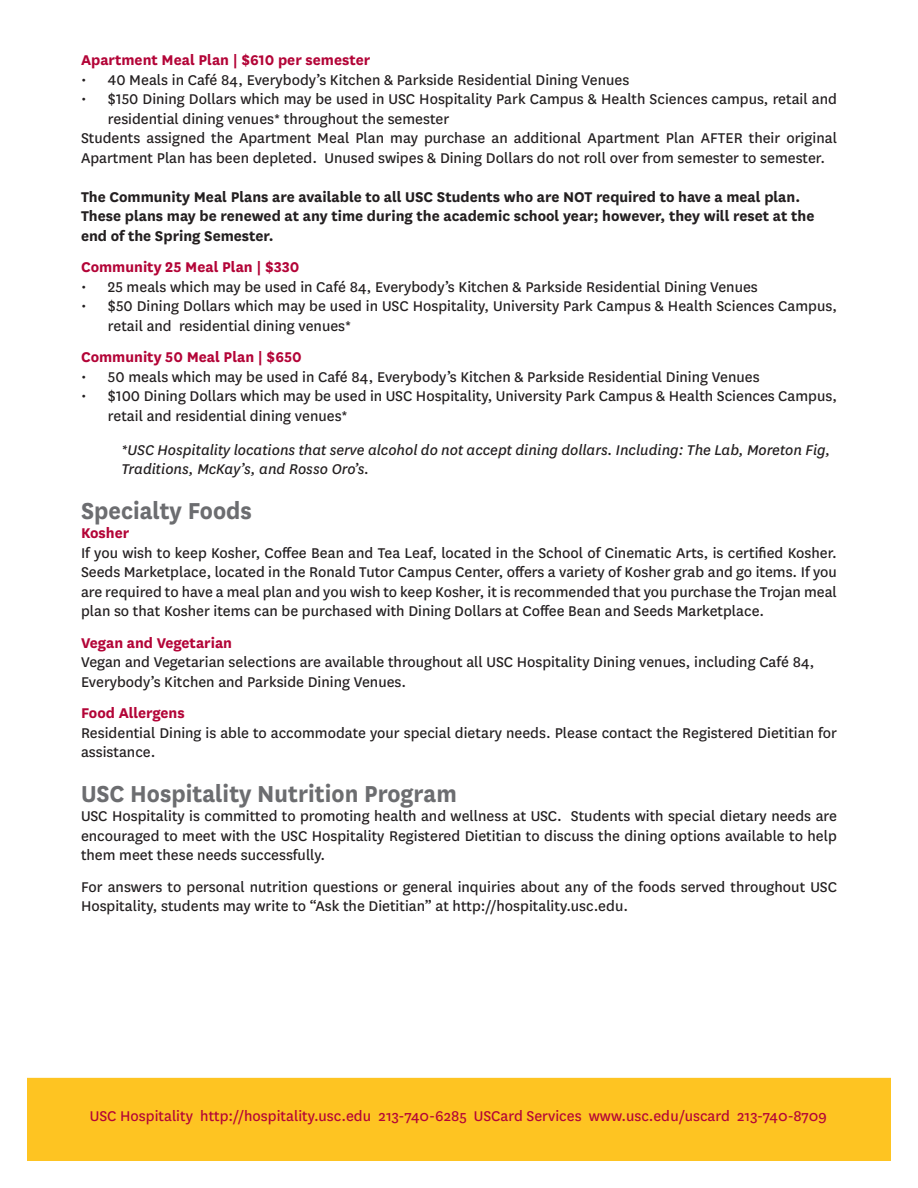
<style>
.page{position:relative;width:918px;height:1188px;background:#fff}
.page>*{position:absolute;margin:0;border:0;box-sizing:border-box;transform-origin:0 0}
.t1{font:700 27px "National";color:#6c6d70;scale:.95 1}
.t2{font:16.5px/19.5px "National";color:#231f20}
.t3{font:700 16.5px/19.5px "National";color:#231f20}
.t4{font:italic 16.5px/19.8px "National";color:#231f20}
.t5{font:700 16.5px "National";color:#b30437}
.t6{font:16.5px "National";color:#b30437}
</style>
<div class="page">
<div style="left:27px;top:1078px;width:864px;height:83px;background:#fec422"></div>
<p class="t5" style="left:81px;top:48px;width:291px">Apartment Meal Plan | $610 per semester</p>
<p class="t2" style="left:81px;top:69px;width:550px">• 40 Meals in Café 84, Everybody’s Kitchen &amp; Parkside Residential Dining Venues</p>
<p class="t2" style="left:81px;top:89px;width:757px">• $150 Dining Dollars which may be used in USC Hospitality Park Campus &amp; Health Sciences campus, retail and</p>
<p class="t2" style="left:108px;top:108px;width:343px">residential dining venues* throughout the semester</p>
<p class="t2" style="left:81px;top:128px;width:757px">Students assigned the Apartment Meal Plan may purchase an additional Apartment Plan AFTER their original</p>
<p class="t2" style="left:81px;top:147px;width:746px">Apartment Plan has been depleted. Unused swipes &amp; Dining Dollars do not roll over from semester to semester.</p>
<p class="t3" style="left:81px;top:186px;width:735px">The Community Meal Plans are available to all USC Students who are NOT required to have a meal plan.<br>These plans may be renewed at any time during the academic school year; however, they will reset at the end of the Spring Semester.</p>
<p class="t5" style="left:81px;top:255px;width:220px">Community 25 Meal Plan | $330</p>
<p class="t2" style="left:81px;top:276px;width:678px">• 25 meals which may be used in Café 84, Everybody’s Kitchen &amp; Parkside Residential Dining Venues</p>
<p class="t2" style="left:108px;top:295px;width:731px;text-indent:-27px">• $50 Dining Dollars which may be used in USC Hospitality, University Park Campus &amp; Health Sciences Campus, retail and residential dining venues*</p>
<p class="t5" style="left:81px;top:346px;width:222px">Community 50 Meal Plan | $650</p>
<p class="t2" style="left:81px;top:366px;width:680px">• 50 meals which may be used in Café 84, Everybody’s Kitchen &amp; Parkside Residential Dining Venues</p>
<p class="t2" style="left:108px;top:386px;width:731px;text-indent:-27px">• $100 Dining Dollars which may be used in USC Hospitality, University Park Campus &amp; Health Sciences Campus, retail and residential dining venues*</p>
<p class="t4" style="left:121px;top:439px;width:710px">*USC Hospitality locations that serve alcohol do not accept dining dollars. Including: The Lab, Moreton Fig,<br>Traditions, McKay’s, and Rosso Oro’s.</p>
<h1 class="t1" style="left:81px;top:491px;width:182px">Specialty Foods</h1>
<p class="t5" style="left:81px;top:522px;width:50px">Kosher</p>
<p class="t2" style="left:81px;top:542px;width:757px;text-align:justify">If you wish to keep Kosher, Coffee Bean and Tea Leaf, located in the School of Cinematic Arts, is certified Kosher.<br>Seeds Marketplace, located in the Ronald Tutor Campus Center, offers a variety of Kosher grab and go items. If you are required to have a meal plan and you wish to keep Kosher, it is recommended that you purchase the Trojan meal plan so that Kosher items can be purchased with Dining Dollars at Coffee Bean and Seeds Marketplace.</p>
<p class="t5" style="left:81px;top:631px;width:153px">Vegan and Vegetarian</p>
<p class="t2" style="left:81px;top:652px;width:735px">Vegan and Vegetarian selections are available throughout all USC Hospitality Dining venues, including Café 84,<br>Everybody’s Kitchen and Parkside Dining Venues.</p>
<p class="t5" style="left:81px;top:702px;width:105px">Food Allergens</p>
<p class="t2" style="left:81px;top:722px;width:757px">Residential Dining is able to accommodate your special dietary needs. Please contact the Registered Dietitian for assistance.</p>
<h1 class="t1" style="left:81px;top:774px;width:397px">USC Hospitality Nutrition Program</h1>
<p class="t2" style="left:81px;top:806px;width:757px;text-align:justify">USC Hospitality is committed to promoting health and wellness at USC. Students with special dietary needs are encouraged to meet with the USC Hospitality Registered Dietitian to discuss the dining options available to help them meet these needs successfully.</p>
<p class="t2" style="left:81px;top:876px;width:757px">For answers to personal nutrition questions or general inquiries about any of the foods served throughout USC<br>Hospitality, students may write to “Ask the Dietitian” at http://hospitality.usc.edu.</p>
<p class="t6" style="left:90px;top:1105px;width:739px">USC Hospitality http://hospitality.usc.edu 213-740-6285 USCard Services www.usc.edu/uscard 213-740-8709</p>
</div>
